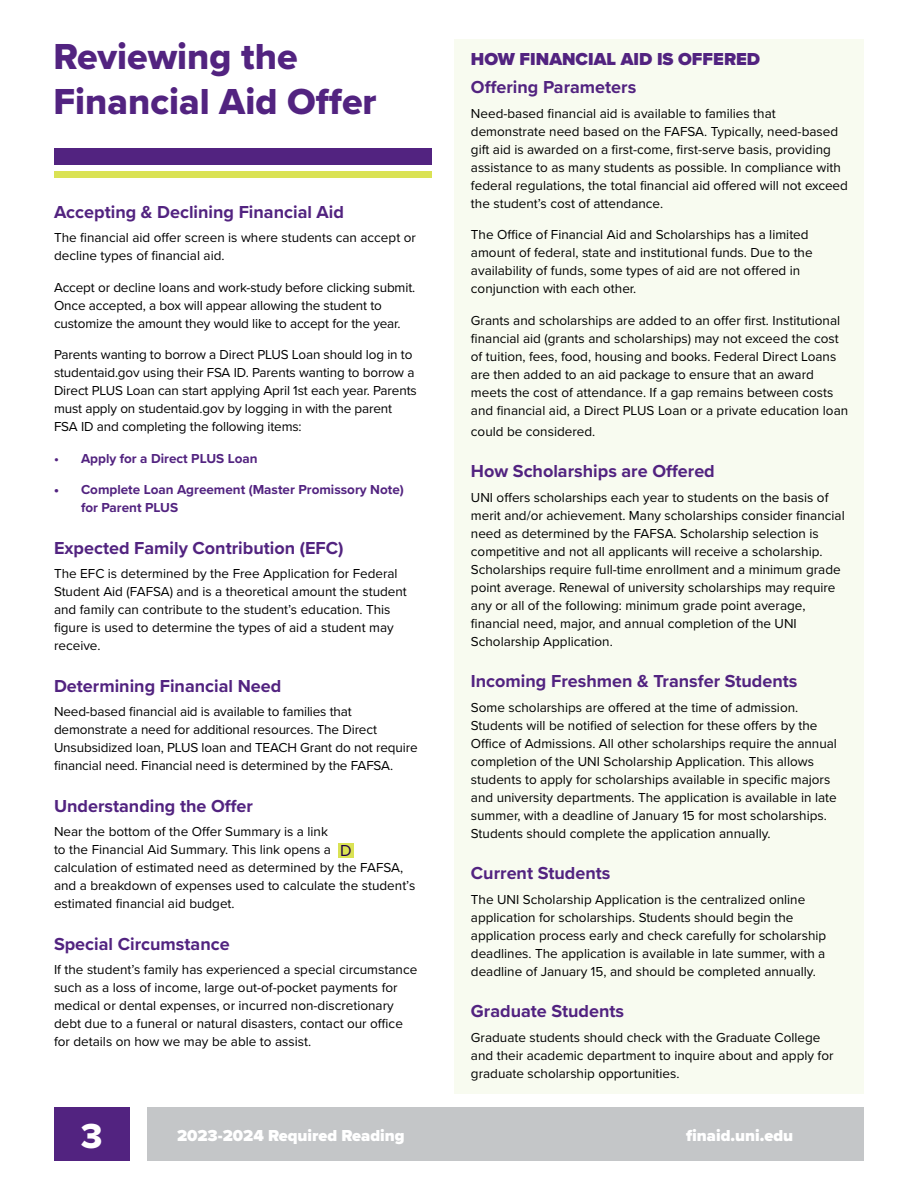
<style>
.page{position:relative;width:918px;height:1188px;background:#fff}
.page>*{position:absolute;margin:0;border:0;box-sizing:border-box;transform-origin:0 0}
.t1{font:37.5px/45px "Proxima Nova Extrabld";color:#522380}
.t2{font:36px "Proxima Nova Extrabld";color:#fff}
.t3{font:700 18px "Proxima Nova";color:#522380}
.t4{font:900 18px "Proxima Nova";color:#522380}
.t5{font:900 16.5px "Proxima Nova";color:#fff}
.t6{font:13.5px/18px "Proxima Nova";color:#000}
.t7{font:700 13.5px/18px "Proxima Nova";color:#522380}
.s1{font-weight:900}
.s2{font-size:16.5px;color:#1f0047}
</style>
<div class="page">
<div style="left:54px;top:1107px;width:76px;height:54px;background:#522380"></div>
<div style="left:148px;top:1107px;width:716px;height:54px;background:#c4c6c8"></div>
<div style="left:455px;top:39px;width:409px;height:1055px;background:#f8fbf0"></div>
<div style="left:54px;top:148px;width:378px;height:17px;background:#522380"></div>
<div style="left:54px;top:171px;width:378px;height:7px;background:#dae254"></div>
<div style="left:338px;top:843px;width:16px;height:14px;background:#dae254"></div>
<h1 class="t1" style="left:53px;top:33px;width:325px">Reviewing the<br>Financial Aid Offer</h1>
<h3 class="t3" style="left:54px;top:198px;width:292px">Accepting &amp; Declining Financial Aid</h3>
<p class="t6" style="left:54px;top:228px;width:363px">The financial aid offer screen is where students can accept or decline types of financial aid.</p>
<p class="t6" style="left:54px;top:278px;width:363px">Accept or decline loans and work-study before clicking submit.<br>Once accepted, a box will appear allowing the student to customize the amount they would like to accept for the year.</p>
<p class="t6" style="left:54px;top:345px;width:364px">Parents wanting to borrow a Direct PLUS Loan should log in to studentaid.gov using their FSA ID. Parents wanting to borrow a Direct PLUS Loan can start applying April 1st each year. Parents must apply on studentaid.gov by logging in with the parent FSA ID and completing the following items:</p>
<p class="t7" style="left:54px;top:449px;width:205px">• Apply for a Direct PLUS Loan</p>
<p class="t7" style="left:81px;top:481px;width:324px;text-indent:-27px"><span class="s1">•</span> Complete Loan Agreement (Master Promissory Note) for Parent PLUS</p>
<h3 class="t3" style="left:54px;top:534px;width:291px">Expected Family Contribution (EFC)</h3>
<p class="t6" style="left:54px;top:564px;width:354px">The EFC is determined by the Free Application for Federal Student Aid (FAFSA) and is a theoretical amount the student and family can contribute to the student’s education. This figure is used to determine the types of aid a student may receive.</p>
<h3 class="t3" style="left:54px;top:672px;width:229px">Determining Financial Need</h3>
<p class="t6" style="left:54px;top:702px;width:365px">Need-based financial aid is available to families that demonstrate a need for additional resources. The Direct Unsubsidized loan, PLUS loan and TEACH Grant do not require financial need. Financial need is determined by the FAFSA.</p>
<h3 class="t3" style="left:54px;top:792px;width:201px">Understanding the Offer</h3>
<p class="t6" style="left:54px;top:822px;width:363px">Near the bottom of the Offer Summary is a link<br>to the Financial Aid Summary. This link opens a <span class="s2">D </span>calculation of estimated need as determined by the FAFSA, and a breakdown of expenses used to calculate the student’s estimated financial aid budget.</p>
<h3 class="t3" style="left:54px;top:930px;width:177px">Special Circumstance</h3>
<p class="t6" style="left:54px;top:960px;width:365px">If the student’s family has experienced a special circumstance such as a loss of income, large out-of-pocket payments for medical or dental expenses, or incurred non-discretionary debt due to a funeral or natural disasters, contact our office for details on how we may be able to assist.</p>
<h3 class="t4" style="left:471px;top:46px;width:291px">HOW FINANCIAL AID IS OFFERED</h3>
<h3 class="t3" style="left:471px;top:74px;width:167px">Offering Parameters</h3>
<p class="t6" style="left:471px;top:104px;width:379px">Need-based financial aid is available to families that demonstrate need based on the FAFSA. Typically, need-based gift aid is awarded on a first-come, first-serve basis, providing assistance to as many students as possible. In compliance with federal regulations, the total financial aid offered will not exceed the student’s cost of attendance.</p>
<p class="t6" style="left:471px;top:225px;width:343px">The Office of Financial Aid and Scholarships has a limited amount of federal, state and institutional funds. Due to the availability of funds, some types of aid are not offered in conjunction with each other.</p>
<p class="t6" style="left:471px;top:311px;width:379px">Grants and scholarships are added to an offer first. Institutional financial aid (grants and scholarships) may not exceed the cost of tuition, fees, food, housing and books. Federal Direct Loans are then added to an aid package to ensure that an award meets the cost of attendance. If a gap remains between costs and financial aid, a Direct PLUS Loan or a private education loan</p>
<p class="t6" style="left:471px;top:422px;width:126px">could be considered.</p>
<h3 class="t3" style="left:471px;top:458px;width:245px">How Scholarships are Offered</h3>
<p class="t6" style="left:471px;top:488px;width:375px">UNI offers scholarships each year to students on the basis of merit and/or achievement. Many scholarships consider financial need as determined by the FAFSA. Scholarship selection is competitive and not all applicants will receive a scholarship.<br>Scholarships require full-time enrollment and a minimum grade point average. Renewal of university scholarships may require any or all of the following: minimum grade point average, financial need, major, and annual completion of the UNI Scholarship Application.</p>
<h3 class="t3" style="left:471px;top:668px;width:328px">Incoming Freshmen &amp; Transfer Students</h3>
<p class="t6" style="left:471px;top:698px;width:368px">Some scholarships are offered at the time of admission.<br>Students will be notified of selection for these offers by the Office of Admissions. All other scholarships require the annual completion of the UNI Scholarship Application. This allows students to apply for scholarships available in specific majors and university departments. The application is available in late summer, with a deadline of January 15 for most scholarships.<br>Students should complete the application annually.</p>
<h3 class="t3" style="left:471px;top:860px;width:141px">Current Students</h3>
<p class="t6" style="left:471px;top:890px;width:357px">The UNI Scholarship Application is the centralized online application for scholarships. Students should begin the application process early and check carefully for scholarship deadlines. The application is available in late summer, with a deadline of January 15, and should be completed annually.</p>
<h3 class="t3" style="left:471px;top:998px;width:155px">Graduate Students</h3>
<p class="t6" style="left:471px;top:1028px;width:364px">Graduate students should check with the Graduate College and their academic department to inquire about and apply for graduate scholarship opportunities.</p>
<h2 class="t2" style="left:81px;top:1109px;width:23px">3</h2>
<p class="t5" style="left:177px;top:1123px;width:229px">2023-2024 Required Reading</p>
<p class="t5" style="left:686px;top:1123px;width:109px">finaid.uni.edu</p>
</div>
